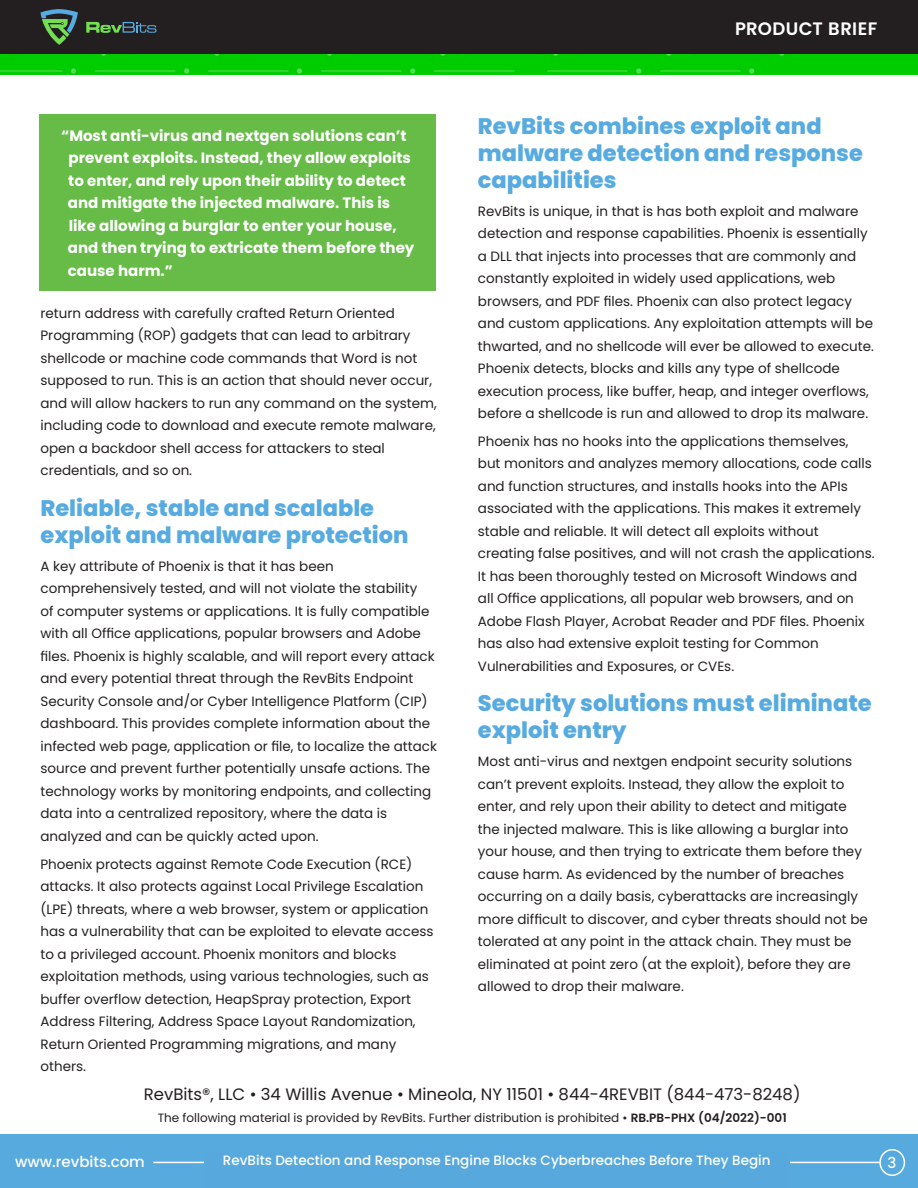
<style>
.page{position:relative;width:918px;height:1188px;background:#fff}
.page>*{position:absolute;margin:0;border:0;box-sizing:border-box;transform-origin:0 0}
.body_text{font:800 22.5px/27px "Poppins";color:#57abe0}
.t1{font:600 18px "Poppins";letter-spacing:.025em;color:#fff}
.t2{font:16.5px "Poppins";color:#231f20}
.body_text-2{font:700 15px/22.5px "Poppins";color:#fff}
.t3{font:500 15px "Poppins";color:#fff}
.t4{font:13.5px/22.5px "Poppins";color:#231f20}
.t5{font:500 13.5px "Poppins";color:#fff}
.t6{font:12px "Poppins";color:#231f20}
.s1{font-weight:600}
</style>
<div class="page">
<div style="left:0;top:1134px;width:918px;height:54px;background:#57aade"></div>
<div style="left:879px;top:1149px;width:26px;height:27px;border:2px solid #fff;border-radius:50%"></div>
<hr style="left:153px;top:1162px;width:727px;height:1px;background:#fff">
<div style="left:204px;top:1151px;width:585px;height:37px;background:#57a9dd"></div>
<img style="left:0;top:54px;width:918px;height:21px">
<div style="left:0;top:0;width:918px;height:54px;background:#231f20"></div>
<svg style="left:86px;top:22px;width:71px;height:11px"></svg>
<svg style="left:40px;top:9px;width:38px;height:36px"></svg>
<div style="left:39px;top:114px;width:397px;height:177px;background:#66bc47"></div>
<p class="body_text-2" style="left:68px;top:124px;width:348px;text-indent:-7px">“Most anti-virus and nextgen solutions can’t prevent exploits. Instead, they allow exploits to enter, and rely upon their ability to detect and mitigate the injected malware. This is like allowing a burglar to enter your house, and then trying to extricate them before they cause harm.”</p>
<p class="t4" style="left:40px;top:302px;width:398px">return address with carefully crafted Return Oriented Programming (ROP) gadgets that can lead to arbitrary shellcode or machine code commands that Word is not supposed to run. This is an action that should never occur, and will allow hackers to run any command on the system, including code to download and execute remote malware, open a backdoor shell access for attackers to steal credentials, and so on.</p>
<p class="body_text" style="left:40px;top:495px;width:370px">Reliable, stable and scalable exploit and malware protection</p>
<p class="t4" style="left:40px;top:555px;width:398px">A key attribute of Phoenix is that it has been comprehensively tested, and will not violate the stability<br>of computer systems or applications. It is fully compatible with all Office applications, popular browsers and Adobe files. Phoenix is highly scalable, and will report every attack and every potential threat through the RevBits Endpoint Security Console and/or Cyber Intelligence Platform (CIP) dashboard. This provides complete information about the infected web page, application or file, to localize the attack source and prevent further potentially unsafe actions. The technology works by monitoring endpoints, and collecting data into a centralized repository, where the data is analyzed and can be quickly acted upon.</p>
<p class="t4" style="left:40px;top:853px;width:394px">Phoenix protects against Remote Code Execution (RCE) attacks. It also protects against Local Privilege Escalation (LPE) threats, where a web browser, system or application has a vulnerability that can be exploited to elevate access to a privileged account. Phoenix monitors and blocks exploitation methods, using various technologies, such as buffer overflow detection, HeapSpray protection, Export Address Filtering, Address Space Layout Randomization, Return Oriented Programming migrations, and many others.</p>
<p class="t1" style="left:735px;top:18px;width:144px">PRODUCT BRIEF</p>
<p class="body_text" style="left:478px;top:112px;width:386px">RevBits combines exploit and malware detection and response capabilities</p>
<p class="t4" style="left:478px;top:200px;width:398px">RevBits is unique, in that is has both exploit and malware detection and response capabilities. Phoenix is essentially a DLL that injects into processes that are commonly and constantly exploited in widely used applications, web browsers, and PDF files. Phoenix can also protect legacy and custom applications. Any exploitation attempts will be thwarted, and no shellcode will ever be allowed to execute.<br>Phoenix detects, blocks and kills any type of shellcode execution process, like buffer, heap, and integer overflows, before a shellcode is run and allowed to drop its malware.</p>
<p class="t4" style="left:478px;top:430px;width:398px">Phoenix has no hooks into the applications themselves, but monitors and analyzes memory allocations, code calls and function structures, and installs hooks into the APIs associated with the applications. This makes it extremely stable and reliable. It will detect all exploits without creating false positives, and will not crash the applications.<br>It has been thoroughly tested on Microsoft Windows and all Office applications, all popular web browsers, and on Adobe Flash Player, Acrobat Reader and PDF files. Phoenix has also had extensive exploit testing for Common Vulnerabilities and Exposures, or CVEs.</p>
<p class="body_text" style="left:478px;top:690px;width:395px">Security solutions must eliminate exploit entry</p>
<p class="t4" style="left:478px;top:750px;width:391px">Most anti-virus and nextgen endpoint security solutions can’t prevent exploits. Instead, they allow the exploit to enter, and rely upon their ability to detect and mitigate the injected malware. This is like allowing a burglar into your house, and then trying to extricate them before they cause harm. As evidenced by the number of breaches occurring on a daily basis, cyberattacks are increasingly more difficult to discover, and cyber threats should not be tolerated at any point in the attack chain. They must be eliminated at point zero (at the exploit), before they are allowed to drop their malware.</p>
<p class="t2" style="left:144px;top:1084px;width:658px">RevBits®, LLC • 34 Willis Avenue • Mineola, NY 11501 • 844-4REVBIT (844-473-8248)</p>
<p class="t6" style="left:158px;top:1111px;width:630px">The following material is provided by RevBits. Further distribution is prohibited • <span class="s1">RB.PB-PHX (04/2022)-001</span></p>
<p class="t3" style="left:15px;top:1153px;width:131px">www.revbits.com</p>
<p class="t5" style="left:223px;top:1153px;width:549px">RevBits Detection and Response Engine Blocks Cyberbreaches Before They Begin</p>
<p class="t3" style="left:888px;top:1154px;width:10px">3</p>
</div>
